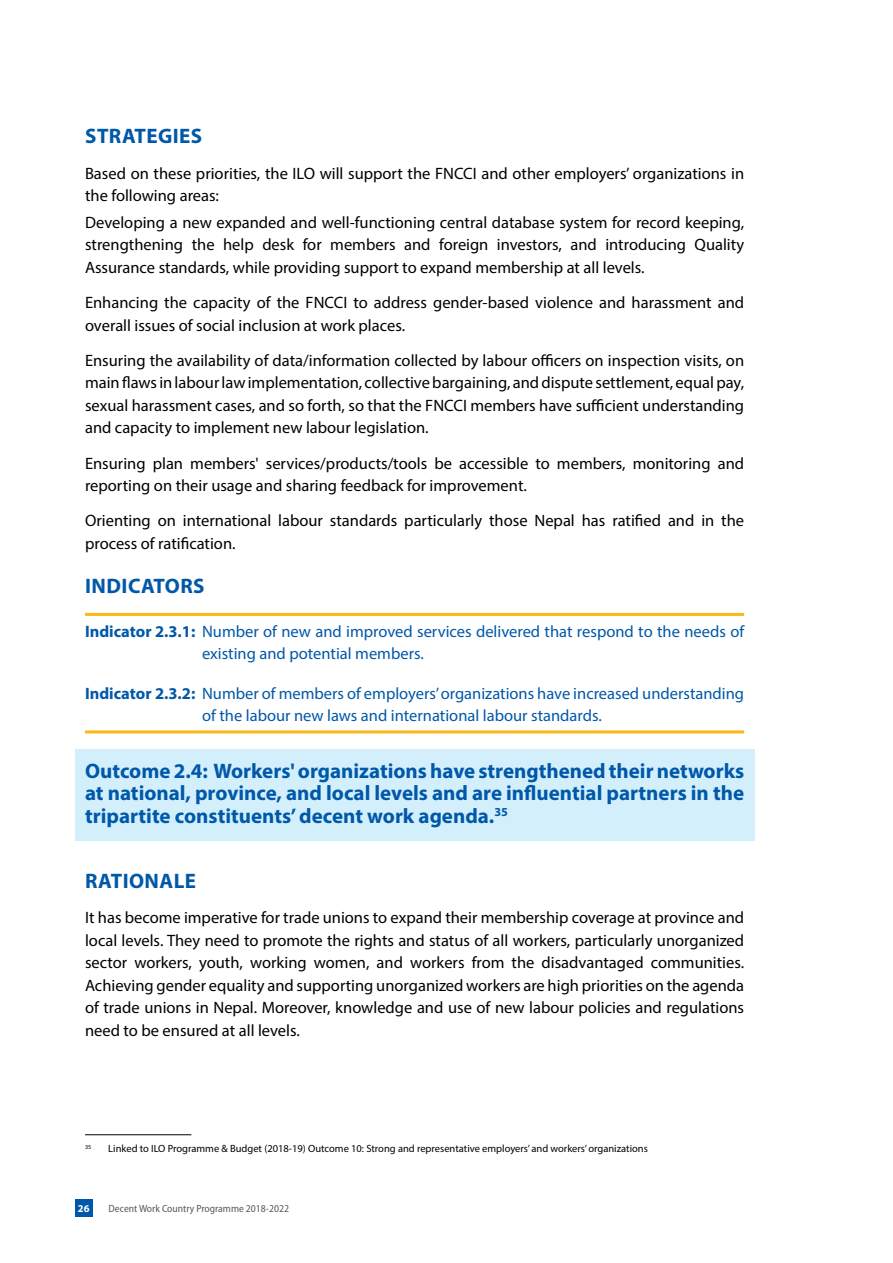
<style>
.page{position:relative;width:893px;height:1263px;background:#fff}
.page>*{position:absolute;margin:0;border:0;box-sizing:border-box;transform-origin:0 0}
.t1{font:700 21px/22.5px "Myriad Pro";color:#0058a9;text-align:justify}
.t2{font:700 21px "Myriad Pro";letter-spacing:.02em;color:#0058a9}
.t3{font:16.5px/22.5px "Myriad Pro";color:#000}
.t4{font:16.5px/22.5px "Myriad Pro";color:#0058a9}
.t5{font:10.5px "Myriad Pro";color:#000}
.t6{font:semi-condensed 10.5px "Myriad Pro";color:#58595b}
.t7{font:700 10.5px "Myriad Pro";color:#fff}
.t8{font:6.15px "Myriad Pro";color:#000}
.s1{font-weight:700}
</style>
<div class="page">
<div style="left:75px;top:1200px;width:17px;height:17px;background:#0058a9"></div>
<div style="left:75px;top:749px;width:679px;height:92px;background:#d4effc"></div>
<hr style="left:85px;top:613px;width:659px;height:3px;background:#fdb913">
<hr style="left:85px;top:730px;width:659px;height:3px;background:#fdb913">
<hr style="left:85px;top:1134px;width:106px;height:1px;background:#000">
<p class="t2" style="left:85px;top:123px;width:118px">STRATEGIES</p>
<p class="t3" style="left:85px;top:162px;width:661px">Based on these priorities, the ILO will support the FNCCI and other employers’ organizations in the following areas:</p>
<p class="t3" style="left:85px;top:211px;width:661px;text-align:justify">Developing a new expanded and well-functioning central database system for record keeping, strengthening the help desk for members and foreign investors, and introducing Quality Assurance standards, while providing support to expand membership at all levels.</p>
<p class="t3" style="left:85px;top:291px;width:661px">Enhancing the capacity of the FNCCI to address gender-based violence and harassment and overall issues of social inclusion at work places.</p>
<p class="t3" style="left:85px;top:349px;width:661px;text-align:justify">Ensuring the availability of data/information collected by labour officers on inspection visits, on main flaws in labour law implementation, collective bargaining, and dispute settlement, equal pay, sexual harassment cases, and so forth, so that the FNCCI members have sufficient understanding and capacity to implement new labour legislation.</p>
<p class="t3" style="left:85px;top:452px;width:661px">Ensuring plan members' services/products/tools be accessible to members, monitoring and reporting on their usage and sharing feedback for improvement.</p>
<p class="t3" style="left:85px;top:509px;width:661px">Orienting on international labour standards particularly those Nepal has ratified and in the process of ratification.</p>
<p class="t2" style="left:85px;top:572px;width:121px">INDICATORS</p>
<p class="t4" style="left:202px;top:620px;width:544px;text-indent:-117px"><span class="s1">Indicator 2.3.1:</span> Number of new and improved services delivered that respond to the needs of existing and potential members.</p>
<p class="t4" style="left:202px;top:682px;width:544px;text-indent:-117px"><span class="s1">Indicator 2.3.2:</span> Number of members of employers’ organizations have increased understanding of the labour new laws and international labour standards.</p>
<p class="t1" style="left:85px;top:759px;width:661px">Outcome 2.4: Workers' organizations have strengthened their networks at national, province, and local levels and are influential partners in the tripartite constituents’ decent work agenda.<sup>35</sup></p>
<p class="t2" style="left:85px;top:867px;width:112px">RATIONALE</p>
<p class="t3" style="left:85px;top:906px;width:661px;text-align:justify">It has become imperative for trade unions to expand their membership coverage at province and local levels. They need to promote the rights and status of all workers, particularly unorganized sector workers, youth, working women, and workers from the disadvantaged communities.<br>Achieving gender equality and supporting unorganized workers are high priorities on the agenda of trade unions in Nepal. Moreover, knowledge and use of new labour policies and regulations need to be ensured at all levels.</p>
<p class="t8" style="left:85px;top:1143px;width:8px">35</p>
<p class="t5" style="left:108px;top:1142px;width:541px">Linked to ILO Programme &amp; Budget (2018-19) Outcome 10: Strong and representative employers’ and workers’ organizations</p>
<p class="t7" style="left:78px;top:1201px;width:13px">26</p>
<p class="t6" style="left:109px;top:1203px;width:182px">Decent Work Country Programme 2018-2022</p>
</div>
